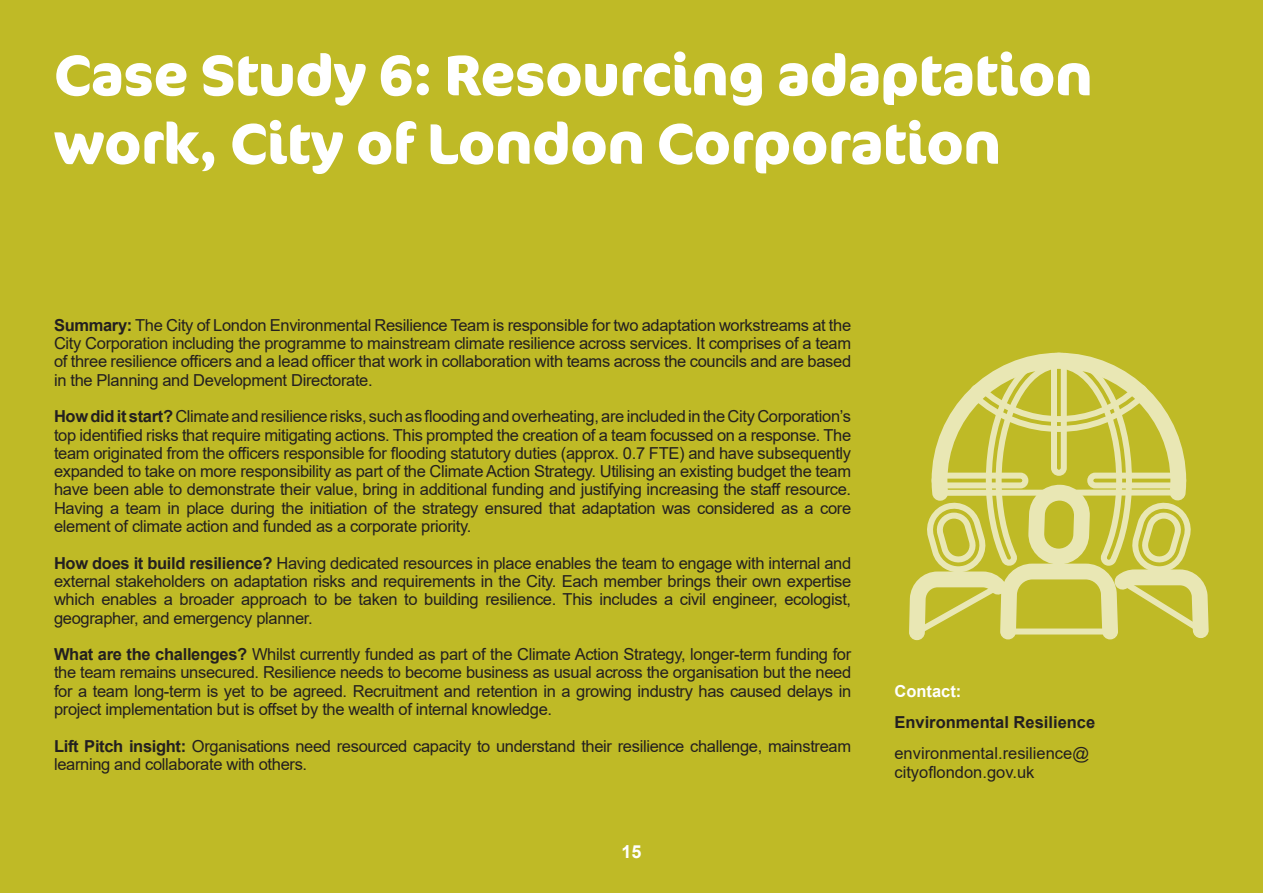
<style>
.page{position:relative;width:1263px;height:893px;background:#fff}
.page>*{position:absolute;margin:0;border:0;box-sizing:border-box;transform-origin:0 0}
.t1{font:700 57px/68.4px "Cocon Offc";letter-spacing:-.01em;color:#fff}
.t2{font:700 18px "Arial";color:#fff}
.t3{font:16.5px/18.3px "Arial";letter-spacing:-.02em;color:#231f20;text-align:justify}
.t4{font:16.5px/19.2px "Arial";color:#231f20}
.t5{font:700 16.5px "Arial";color:#231f20}
.t6{font:700 16.5px "Arial";color:#fff}
.s1{font-weight:700}
</style>
<div class="page">
<div style="left:0;top:1px;width:1263px;height:892px;background:#bfba26"></div>
<svg style="left:909px;top:352px;width:300px;height:289px"></svg>
<p class="t1" style="left:54px;top:42px;width:1040px">Case Study 6: Resourcing adaptation work, City of London Corporation</p>
<p class="t3" style="left:54px;top:316px;width:799px"><span class="s1">Summary:</span> The City of London Environmental Resilience Team is responsible for two adaptation workstreams at the City Corporation including the programme to mainstream climate resilience across services. It comprises of a team of three resilience officers and a lead officer that work in collaboration with teams across the councils and are based in the Planning and Development Directorate.</p>
<p class="t3" style="left:54px;top:407px;width:799px"><span class="s1">How did it start?</span> Climate and resilience risks, such as flooding and overheating, are included in the City Corporation’s top identified risks that require mitigating actions. This prompted the creation of a team focussed on a response. The team originated from the officers responsible for flooding statutory duties (approx. 0.7 FTE) and have subsequently expanded to take on more responsibility as part of the Climate Action Strategy. Utilising an existing budget the team have been able to demonstrate their value, bring in additional funding and justifying increasing the staff resource.<br>Having a team in place during the initiation of the strategy ensured that adaptation was considered as a core element of climate action and funded as a corporate priority.</p>
<p class="t3" style="left:54px;top:554px;width:799px"><span class="s1">How does it build resilience?</span> Having dedicated resources in place enables the team to engage with internal and external stakeholders on adaptation risks and requirements in the City. Each member brings their own expertise which enables a broader approach to be taken to building resilience. This includes a civil engineer, ecologist, geographer, and emergency planner.</p>
<p class="t3" style="left:54px;top:645px;width:799px"><span class="s1">What are the challenges?</span> Whilst currently funded as part of the Climate Action Strategy, longer-term funding for the team remains unsecured. Resilience needs to become business as usual across the organisation but the need for a team long-term is yet to be agreed. Recruitment and retention in a growing industry has caused delays in project implementation but is offset by the wealth of internal knowledge.</p>
<p class="t3" style="left:54px;top:737px;width:799px"><span class="s1">Lift Pitch insight:</span> Organisations need resourced capacity to understand their resilience challenge, mainstream learning and collaborate with others.</p>
<p class="t2" style="left:621px;top:839px;width:22px">15</p>
<p class="t6" style="left:894px;top:679px;width:68px">Contact:</p>
<p class="t5" style="left:894px;top:710px;width:202px">Environmental Resilience</p>
<p class="t4" style="left:894px;top:743px;width:196px">environmental.resilience@ cityoflondon.gov.uk</p>
</div>
